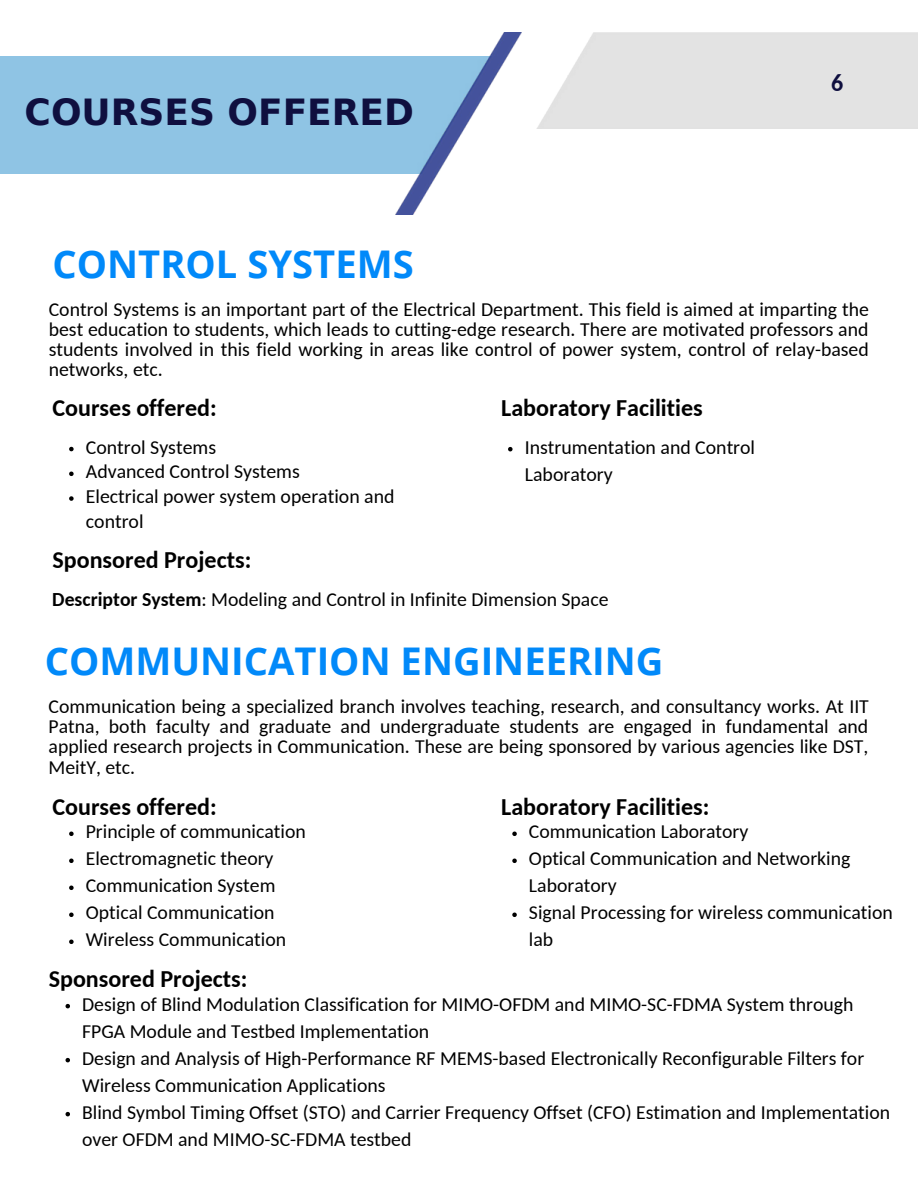
<style>
.page{position:relative;width:918px;height:1188px;background:#fff}
.page>*{position:absolute;margin:0;border:0;box-sizing:border-box;transform-origin:0 0}
.t1{font:700 38.1px "Open Sans";color:#0189f9}
.t2{font:700 36px "DejaVu Sans";color:#0f0f3f}
.t3{font:700 24px "Carlito";color:#000}
.t4{font:700 24px "Carlito";color:#0f0f3f}
.t5{font:19.8px/27px "Carlito";color:#000}
.s1{font-weight:700}
</style>
<div class="page">
<img style="left:396px;top:32px;width:126px;height:182px">
<svg style="left:69px;top:447px;width:5px;height:4px"></svg>
<svg style="left:69px;top:472px;width:5px;height:4px"></svg>
<svg style="left:69px;top:496px;width:5px;height:5px"></svg>
<svg style="left:508px;top:447px;width:5px;height:4px"></svg>
<svg style="left:69px;top:832px;width:5px;height:4px"></svg>
<svg style="left:69px;top:859px;width:5px;height:4px"></svg>
<svg style="left:69px;top:886px;width:5px;height:4px"></svg>
<svg style="left:69px;top:913px;width:5px;height:4px"></svg>
<svg style="left:69px;top:940px;width:5px;height:4px"></svg>
<svg style="left:512px;top:832px;width:5px;height:4px"></svg>
<svg style="left:512px;top:859px;width:5px;height:4px"></svg>
<svg style="left:512px;top:913px;width:5px;height:4px"></svg>
<svg style="left:66px;top:1004px;width:4px;height:4px"></svg>
<svg style="left:66px;top:1058px;width:4px;height:4px"></svg>
<svg style="left:66px;top:1112px;width:4px;height:4px"></svg>
<p class="t2" style="left:25px;top:92px;width:391px">COURSES OFFERED</p>
<p class="t4" style="left:831px;top:73px;width:14px">6</p>
<p class="t1" style="left:53px;top:237px;width:363px">CONTROL SYSTEMS</p>
<p class="t5" style="left:49px;top:301px;width:822px;line-height:20.1px;text-align:justify">Control Systems is an important part of the Electrical Department. This field is aimed at imparting the best education to students, which leads to cutting-edge research. There are motivated professors and students involved in this field working in areas like control of power system, control of relay-based networks, etc.</p>
<p class="t3" style="left:53px;top:398px;width:166px">Courses offered:</p>
<p class="t5" style="left:86px;top:435px;width:132px">Control Systems</p>
<p class="t5" style="left:86px;top:460px;width:215px">Advanced Control Systems</p>
<p class="t5" style="left:86px;top:486px;width:310px;line-height:24.8px">Electrical power system operation and control</p>
<p class="t3" style="left:501px;top:398px;width:203px">Laboratory Facilities</p>
<p class="t5" style="left:525px;top:435px;width:232px">Instrumentation and Control<br>Laboratory</p>
<p class="t3" style="left:53px;top:550px;width:200px">Sponsored Projects:</p>
<p class="t5" style="left:52px;top:587px;width:558px"><span class="s1">Descriptor System</span>: Modeling and Control in Infinite Dimension Space</p>
<p class="t1" style="left:45px;top:634px;width:620px">COMMUNICATION ENGINEERING</p>
<p class="t5" style="left:49px;top:698px;width:822px;line-height:20.2px;text-align:justify">Communication being a specialized branch involves teaching, research, and consultancy works. At IIT Patna, both faculty and graduate and undergraduate students are engaged in fundamental and applied research projects in Communication. These are being sponsored by various agencies like DST, MeitY, etc.</p>
<p class="t3" style="left:53px;top:797px;width:166px">Courses offered:</p>
<p class="t5" style="left:86px;top:820px;width:222px">Principle of communication</p>
<p class="t5" style="left:86px;top:847px;width:189px">Electromagnetic theory</p>
<p class="t5" style="left:86px;top:874px;width:191px">Communication System</p>
<p class="t5" style="left:86px;top:901px;width:190px">Optical Communication</p>
<p class="t5" style="left:86px;top:928px;width:202px">Wireless Communication</p>
<p class="t3" style="left:501px;top:797px;width:210px">Laboratory Facilities:</p>
<p class="t5" style="left:529px;top:820px;width:221px">Communication Laboratory</p>
<p class="t5" style="left:529px;top:847px;width:323px">Optical Communication and Networking<br>Laboratory</p>
<p class="t5" style="left:529px;top:901px;width:365px">Signal Processing for wireless communication lab</p>
<p class="t3" style="left:49px;top:969px;width:200px">Sponsored Projects:</p>
<p class="t5" style="left:82px;top:992px;width:773px">Design of Blind Modulation Classification for MIMO-OFDM and MIMO-SC-FDMA System through<br>FPGA Module and Testbed Implementation</p>
<p class="t5" style="left:82px;top:1046px;width:784px">Design and Analysis of High-Performance RF MEMS-based Electronically Reconfigurable Filters for<br>Wireless Communication Applications</p>
<p class="t5" style="left:82px;top:1100px;width:809px">Blind Symbol Timing Offset (STO) and Carrier Frequency Offset (CFO) Estimation and Implementation over OFDM and MIMO-SC-FDMA testbed</p>
</div>
